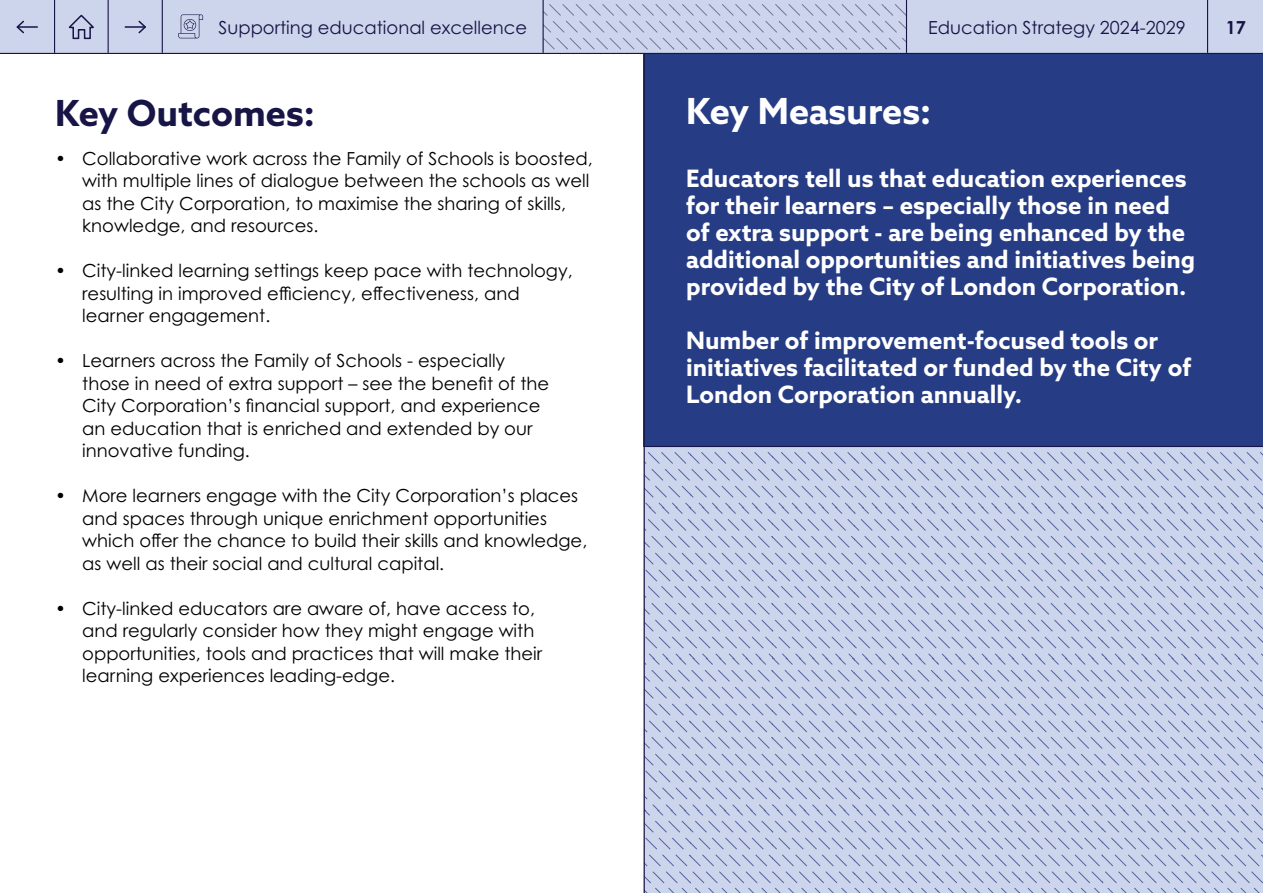
<style>
.page{position:relative;width:1263px;height:893px;background:#fff}
.page>*{position:absolute;margin:0;border:0;box-sizing:border-box;transform-origin:0 0}
.t1{font:700 36px "Azo Sans";color:#fff}
.t2{font:700 36px "Azo Sans";color:#171446}
.Body{font:700 24px/27px "Azo Sans";color:#fff}
.t3{font:18px/22.5px "Century Gothic Pro";color:#000}
.t4{font:18px "Century Gothic Pro";color:#171446}
.t5{font:700 18px "Century Gothic Pro";color:#171446}
</style>
<div class="page">
<svg style="left:645px;top:447px;width:618px;height:446px;background:#c4cce6"></svg>
<div style="left:644px;top:54px;width:619px;height:392px;background:#263c84"></div>
<hr style="left:644px;top:53px;width:1px;height:840px;background:#171446">
<hr style="left:645px;top:446px;width:618px;height:1px;background:#171446">
<div style="left:0;top:0;width:1263px;height:53px;background:#cdd5ec"></div>
<hr style="left:0;top:53px;width:1263px;height:1px;background:#171446">
<hr style="left:906px;top:0;width:1px;height:53px;background:#171446">
<hr style="left:542px;top:0;width:2px;height:53px;background:#171446">
<hr style="left:1207px;top:0;width:1px;height:53px;background:#171446">
<hr style="left:54px;top:0;width:1px;height:53px;background:#171446">
<hr style="left:108px;top:0;width:1px;height:53px;background:#171446">
<hr style="left:162px;top:0;width:1px;height:53px;background:#171446">
<svg style="left:178px;top:14px;width:25px;height:24px"></svg>
<svg style="left:543px;top:0;width:363px;height:53px"></svg>
<hr style="left:125px;top:26px;width:20px;height:2px;background:#171446">
<svg style="left:137px;top:20px;width:9px;height:14px"></svg>
<hr style="left:17px;top:26px;width:20px;height:2px;background:#171446">
<svg style="left:16px;top:20px;width:9px;height:14px"></svg>
<svg style="left:68px;top:14px;width:26px;height:26px"></svg>
<p class="t4" style="left:218px;top:16px;width:310px">Supporting educational excellence</p>
<p class="t4" style="left:928px;top:16px;width:259px">Education Strategy 2024-2029</p>
<p class="t5" style="left:1226px;top:16px;width:22px">17</p>
<p class="t2" style="left:55px;top:89px;width:261px">Key Outcomes:</p>
<p class="t3" style="left:82px;top:147px;width:512px;text-indent:-27px">• Collaborative work across the Family of Schools is boosted, with multiple lines of dialogue between the schools as well as the City Corporation, to maximise the sharing of skills, knowledge, and resources.</p>
<p class="t3" style="left:82px;top:259px;width:492px;text-indent:-27px">• City-linked learning settings keep pace with technology, resulting in improved efficiency, effectiveness, and learner engagement.</p>
<p class="t3" style="left:82px;top:349px;width:468px;text-indent:-27px">• Learners across the Family of Schools - especially those in need of extra support – see the benefit of the City Corporation’s financial support, and experience an education that is enriched and extended by our innovative funding.</p>
<p class="t3" style="left:82px;top:484px;width:506px;text-indent:-27px">• More learners engage with the City Corporation’s places and spaces through unique enrichment opportunities which offer the chance to build their skills and knowledge, as well as their social and cultural capital.</p>
<p class="t3" style="left:82px;top:597px;width:461px;text-indent:-27px">• City-linked educators are aware of, have access to, and regularly consider how they might engage with opportunities, tools and practices that will make their learning experiences leading-edge.</p>
<p class="t1" style="left:686px;top:88px;width:247px">Key Measures:</p>
<p class="Body" style="left:686px;top:165px;width:510px">Educators tell us that education experiences for their learners – especially those in need of extra support - are being enhanced by the additional opportunities and initiatives being provided by the City of London Corporation.</p>
<p class="Body" style="left:686px;top:327px;width:507px">Number of improvement-focused tools or initiatives facilitated or funded by the City of<br>London Corporation annually.</p>
</div>
